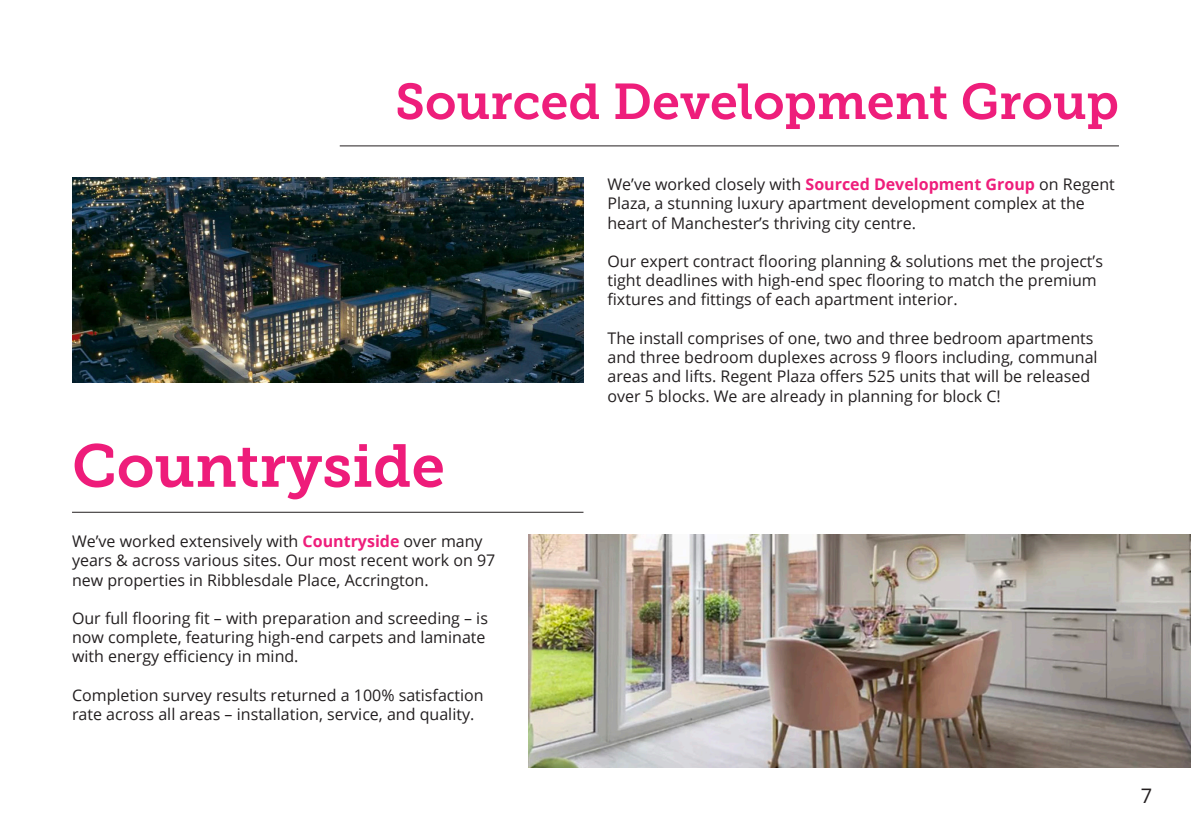
<style>
.page{position:relative;width:1191px;height:840px;background:#fff}
.page>*{position:absolute;margin:0;border:0;box-sizing:border-box;transform-origin:0 0}
.Main_title{font:60px "Museo Slab W00 700";color:#ee1c7a}
.Main_title-2{font:50px "Museo Slab W00 700";color:#ee1e7b}
.t1{font:20px "Open Sans";color:#231f20}
.t2{font:16px/19.2px "Open Sans";color:#231f20}
.s1{color:#ee1e7b}
.s2{font-weight:700;color:#ee1e7b}
</style>
<div class="page">
<hr style="left:72px;top:511px;width:511px;height:1px;background:#231f20">
<hr style="left:340px;top:145px;width:779px;height:1px;background:#231f20">
<img style="left:72px;top:178px;width:511px;height:204px">
<img style="left:528px;top:534px;width:663px;height:233px">
<p class="Main_title-2" style="left:395px;top:73px;width:725px">Sourced Development Group</p>
<p class="Main_title" style="left:72px;top:431px;width:374px">C<span class="s1">o</span>untryside</p>
<p class="t2" style="left:72px;top:531px;width:425px">We’ve worked extensively with <span class="s2">Countryside</span> over many years &amp; across various sites. Our most recent work on 97 new properties in Ribblesdale Place, Accrington.</p>
<p class="t2" style="left:72px;top:608px;width:417px">Our full flooring fit – with preparation and screeding – is now complete, featuring high-end carpets and laminate with energy efficiency in mind.</p>
<p class="t2" style="left:72px;top:684px;width:413px">Completion survey results returned a 100% satisfaction rate across all areas – installation, service, and quality.</p>
<p class="t2" style="left:607px;top:174px;width:509px">We’ve worked closely with <span class="s2">Sourced Development Group</span> on Regent<br>Plaza, a stunning luxury apartment development complex at the heart of Manchester’s thriving city centre.</p>
<p class="t2" style="left:607px;top:251px;width:497px">Our expert contract flooring planning &amp; solutions met the project’s tight deadlines with high-end spec flooring to match the premium fixtures and fittings of each apartment interior.</p>
<p class="t2" style="left:607px;top:328px;width:491px">The install comprises of one, two and three bedroom apartments and three bedroom duplexes across 9 floors including, communal areas and lifts. Regent Plaza offers 525 units that will be released over 5 blocks. We are already in planning for block C!</p>
<p class="t1" style="left:1141px;top:781px;width:13px">7</p>
</div>
